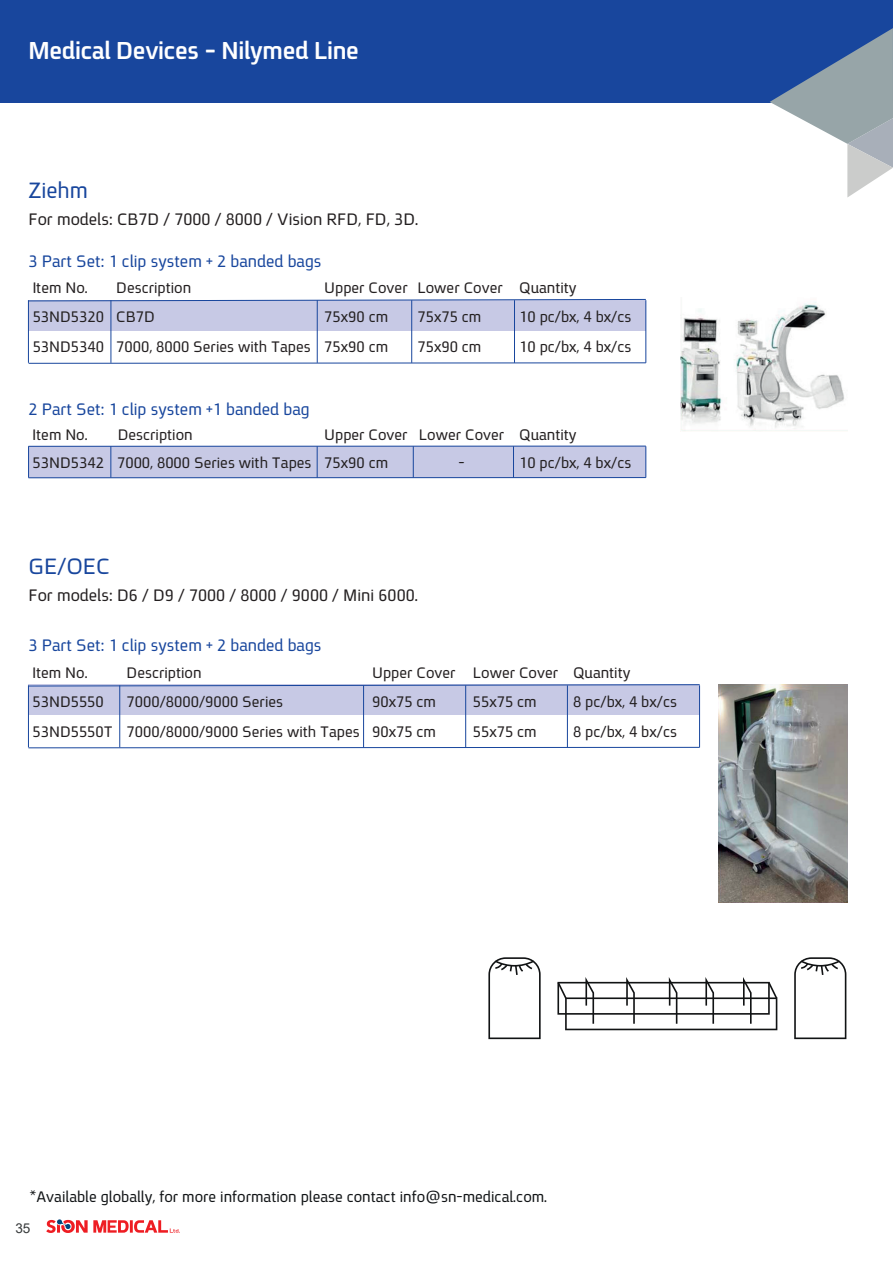
<style>
.page{position:relative;width:893px;height:1263px;background:#fff}
.page>*{position:absolute;margin:0;border:0;box-sizing:border-box;transform-origin:0 0}
.t1{font:700 26.55px "Fb Spoiler Eng";letter-spacing:-.01em;color:#fff}
.t2{font:24px "Fb Spoiler Eng";color:#18469d}
.t3{font:18px "Fb Spoiler Eng";color:#18469d}
.t4{font:18px "Fb Spoiler Eng";color:#231f20}
.t5{font:16.5px/30px "Fb Spoiler Eng";color:#231f20}
.t6{font:16.5px "Fb Spoiler Eng";color:#111416}
.t7{font:13.65px "Arial";color:#36393a}
</style>
<div class="page">
<div style="left:29px;top:300px;width:617px;height:31px;background:#c7c9e5"></div>
<hr style="left:514px;top:300px;width:1px;height:63px;background:#18469d">
<hr style="left:645px;top:300px;width:1px;height:63px;background:#18469d">
<hr style="left:317px;top:300px;width:1px;height:63px;background:#18469d">
<hr style="left:111px;top:300px;width:1px;height:63px;background:#18469d">
<hr style="left:28px;top:300px;width:1px;height:63px;background:#18469d">
<hr style="left:411px;top:300px;width:1px;height:63px;background:#18469d">
<svg style="left:28px;top:299px;width:619px;height:3px"></svg>
<svg style="left:28px;top:362px;width:619px;height:2px"></svg>
<div style="left:28px;top:685px;width:672px;height:30px;background:#c7c9e5"></div>
<hr style="left:28px;top:685px;width:1px;height:62px;background:#18469d">
<hr style="left:119px;top:685px;width:1px;height:62px;background:#18469d">
<hr style="left:567px;top:685px;width:1px;height:62px;background:#18469d">
<hr style="left:699px;top:685px;width:1px;height:62px;background:#18469d">
<hr style="left:363px;top:685px;width:1px;height:62px;background:#18469d">
<hr style="left:465px;top:685px;width:1px;height:62px;background:#18469d">
<svg style="left:28px;top:684px;width:672px;height:3px"></svg>
<svg style="left:28px;top:747px;width:672px;height:1px"></svg>
<div style="left:0;top:0;width:893px;height:102px;background:#18469d"></div>
<svg style="left:770px;top:28px;width:123px;height:169px"></svg>
<svg style="left:46px;top:1219px;width:134px;height:14px"></svg>
<div style="left:28px;top:446px;width:618px;height:32px;background:#c7c9e5"></div>
<hr style="left:28px;top:446px;width:1px;height:32px;background:#18469d">
<hr style="left:110px;top:446px;width:1px;height:32px;background:#18469d">
<hr style="left:513px;top:446px;width:1px;height:32px;background:#18469d">
<hr style="left:645px;top:446px;width:1px;height:32px;background:#18469d">
<hr style="left:317px;top:446px;width:1px;height:32px;background:#18469d">
<hr style="left:413px;top:446px;width:1px;height:32px;background:#18469d">
<hr style="left:28px;top:477px;width:618px;height:1px;background:#18469d">
<hr style="left:28px;top:446px;width:618px;height:1px;background:#18469d">
<img style="left:680px;top:302px;width:167px;height:130px">
<img style="left:719px;top:684px;width:128px;height:219px">
<svg style="left:557px;top:977px;width:220px;height:53px"></svg>
<svg style="left:488px;top:957px;width:53px;height:82px"></svg>
<svg style="left:794px;top:957px;width:52px;height:82px"></svg>
<h1 class="t1" style="left:28px;top:37px;width:332px">Medical Devices - Nilymed Line</h1>
<h2 class="t2" style="left:28px;top:178px;width:61px">Ziehm</h2>
<p class="t4" style="left:28px;top:210px;width:391px">For models: CB7D / 7000 / 8000 / Vision RFD, FD, 3D.</p>
<p class="t3" style="left:28px;top:252px;width:295px">3 Part Set: 1 clip system + 2 banded bags</p>
<p class="t5" style="left:519px;top:273px;width:59px">Quantity</p>
<p class="t5" style="left:116px;top:273px;width:76px">Description</p>
<p class="t5" style="left:324px;top:273px;width:180px">Upper Cover Lower Cover</p>
<p class="t5" style="left:116px;top:301px;width:40px">CB7D</p>
<p class="t5" style="left:33px;top:274px;width:73px;line-height:28.3px">Item No.<br>53ND5320</p>
<p class="t5" style="left:33px;top:332px;width:279px">53ND5340 7000, 8000 Series with Tapes</p>
<p class="t5" style="left:324px;top:301px;width:65px">75x90 cm<br>75x90 cm</p>
<p class="t5" style="left:417px;top:301px;width:65px">75x75 cm</p>
<p class="t5" style="left:519px;top:301px;width:114px">10 pc/bx, 4 bx/cs</p>
<p class="t5" style="left:417px;top:332px;width:65px">75x90 cm</p>
<p class="t5" style="left:519px;top:332px;width:114px">10 pc/bx, 4 bx/cs</p>
<p class="t3" style="left:28px;top:401px;width:283px">2 Part Set: 1 clip system +1 banded bag</p>
<p class="t5" style="left:33px;top:421px;width:546px;line-height:27.6px;text-indent:292px">Upper Cover Lower Cover Quantity<br>53ND5342 7000, 8000 Series with Tapes 75x90 cm</p>
<p class="t5" style="left:33px;top:420px;width:57px">Item No.</p>
<p class="t5" style="left:118px;top:420px;width:76px">Description</p>
<p class="t5" style="left:459px;top:448px;width:8px">-</p>
<p class="t5" style="left:519px;top:448px;width:114px">10 pc/bx, 4 bx/cs</p>
<h2 class="t2" style="left:28px;top:554px;width:83px">GE/OEC</h2>
<p class="t4" style="left:28px;top:586px;width:391px">For models: D6 / D9 / 7000 / 8000 / 9000 / Mini 6000.</p>
<p class="t3" style="left:28px;top:636px;width:295px">3 Part Set: 1 clip system + 2 banded bags</p>
<p class="t5" style="left:32px;top:658px;width:57px">Item No.</p>
<p class="t5" style="left:127px;top:658px;width:76px">Description</p>
<p class="t5" style="left:372px;top:658px;width:260px">Upper Cover Lower Cover Quantity</p>
<p class="t5" style="left:32px;top:687px;width:329px;text-indent:94px">7000/8000/9000 Series<br>53ND5550T 7000/8000/9000 Series with Tapes</p>
<p class="t5" style="left:372px;top:687px;width:65px">90x75 cm<br>90x75 cm</p>
<p class="t5" style="left:573px;top:687px;width:105px">8 pc/bx, 4 bx/cs<br>8 pc/bx, 4 bx/cs</p>
<p class="t5" style="left:32px;top:687px;width:73px">53ND5550</p>
<p class="t5" style="left:473px;top:687px;width:65px">55x75 cm<br>55x75 cm</p>
<p class="t6" style="left:29px;top:1189px;width:519px">*Available globally, for more information please contact info@sn-medical.com.</p>
<p class="t7" style="left:15px;top:1219px;width:17px">35</p>
</div>
